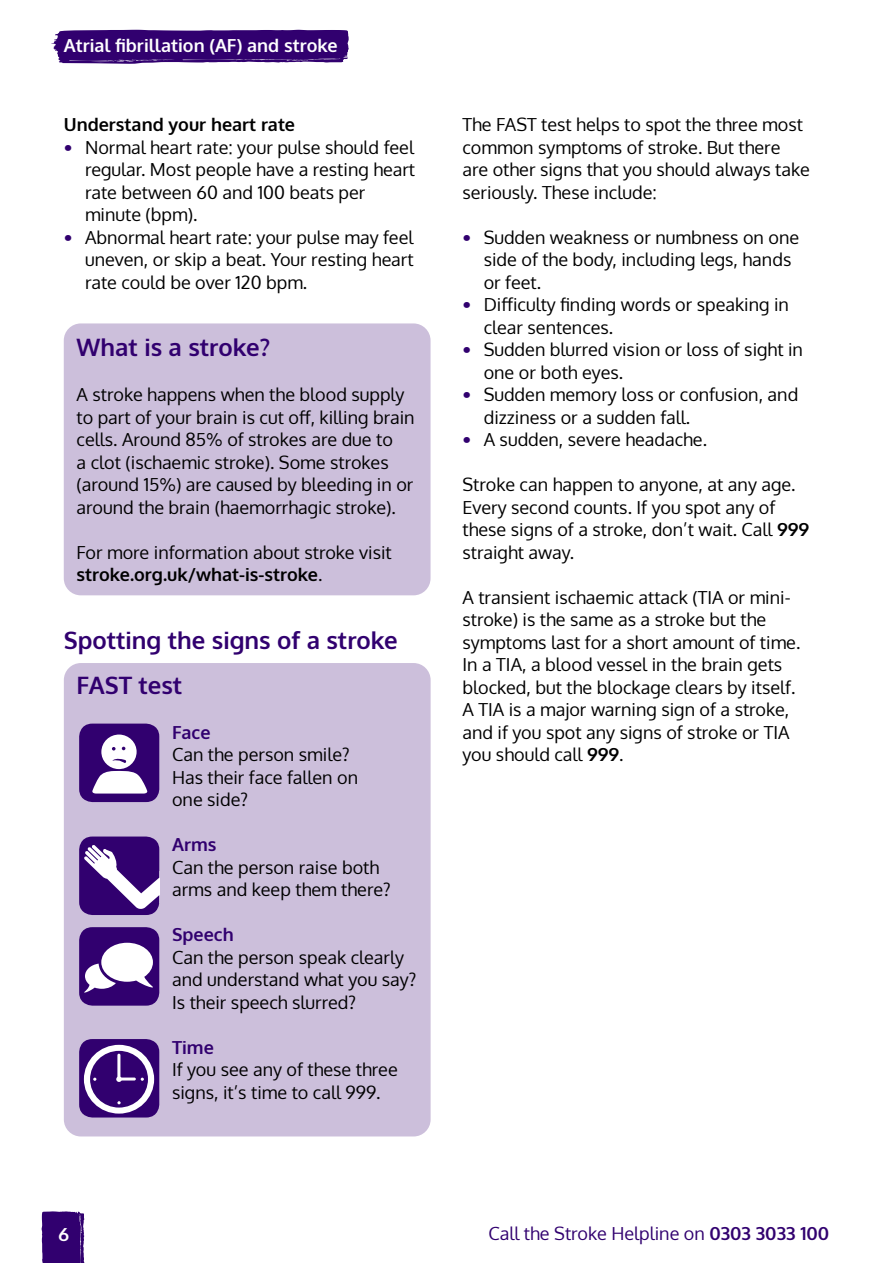
<style>
.page{position:relative;width:893px;height:1263px;background:#fff}
.page>*{position:absolute;margin:0;border:0;box-sizing:border-box;transform-origin:0 0}
.t1{font:700 24px "Oxygen";color:#31006f}
.t2{font:18px/22.5px "Oxygen";color:#000}
.t3{font:18px "Oxygen";color:#31006f}
.t4{font:700 18px "Oxygen";color:#fff}
.t5{font:700 18px "Oxygen";color:#000}
.t6{font:700 18px "Oxygen";color:#31006f}
.s1{font-weight:700;color:#31006f}
.s2{font-weight:700}
</style>
<div class="page">
<svg style="left:51px;top:30px;width:298px;height:34px;background:#42157b"></svg>
<svg style="left:42px;top:1211px;width:43px;height:52px;background:#3d0f77"></svg>
<div style="left:64px;top:323px;width:367px;height:272px;background:#ccbfdb;border-radius:17px"></div>
<div style="left:64px;top:663px;width:367px;height:473px;background:#ccbfdb;border-radius:17px"></div>
<svg style="left:79px;top:836px;width:80px;height:79px;background:#654093"></svg>
<div style="left:79px;top:724px;width:80px;height:78px;background:#31006f;border-radius:13px"></div>
<svg style="left:92px;top:771px;width:56px;height:22px"></svg>
<div style="left:101px;top:734px;width:36px;height:35px;background:#fff;border-radius:50%"></div>
<svg style="left:112px;top:758px;width:15px;height:5px"></svg>
<svg style="left:112px;top:747px;width:4px;height:3px"></svg>
<div style="left:79px;top:927px;width:80px;height:79px;background:#31006f;border-radius:13px"></div>
<svg style="left:84px;top:943px;width:69px;height:50px"></svg>
<div style="left:79px;top:1039px;width:80px;height:78px;background:#31006f;border-radius:13px"></div>
<div style="left:84px;top:1045px;width:70px;height:68px;background:#fff;border-radius:50%"></div>
<div style="left:90px;top:1051px;width:58px;height:56px;background:#31006f;border-radius:50%"></div>
<svg style="left:93px;top:1054px;width:51px;height:50px"></svg>
<p class="t4" style="left:64px;top:34px;width:275px">Atrial fibrillation (AF) and stroke</p>
<p class="t5" style="left:64px;top:113px;width:233px">Understand your heart rate</p>
<p class="t2" style="left:85px;top:136px;width:332px;text-indent:-21px"><span class="s1">•</span> Normal heart rate: your pulse should feel regular. Most people have a resting heart rate between 60 and 100 beats per minute (bpm).</p>
<p class="t2" style="left:85px;top:226px;width:330px;text-align:justify;text-indent:-21px"><span class="s1">•</span> Abnormal heart rate: your pulse may feel uneven, or skip a beat. Your resting heart rate could be over 120 bpm.</p>
<h1 class="t1" style="left:77px;top:333px;width:195px">What is a stroke?</h1>
<p class="t2" style="left:77px;top:384px;width:340px">A stroke happens when the blood supply to part of your brain is cut off, killing brain cells. Around 85% of strokes are due to<br>a clot (ischaemic stroke). Some strokes (around 15%) are caused by bleeding in or around the brain (haemorrhagic stroke).</p>
<p class="t2" style="left:77px;top:541px;width:317px">For more information about stroke visit <span class="s2">stroke.org.uk/what-is-stroke</span>.</p>
<h1 class="t1" style="left:64px;top:625px;width:335px">Spotting the signs of a stroke</h1>
<h1 class="t1" style="left:77px;top:670px;width:107px">FAST test</h1>
<p class="t6" style="left:172px;top:721px;width:40px">Face</p>
<p class="t2" style="left:172px;top:744px;width:188px">Can the person smile?<br>Has their face fallen on one side?</p>
<p class="t6" style="left:172px;top:833px;width:46px">Arms</p>
<p class="t2" style="left:172px;top:856px;width:220px">Can the person raise both arms and keep them there?</p>
<p class="t6" style="left:172px;top:923px;width:63px">Speech</p>
<p class="t2" style="left:172px;top:946px;width:246px">Can the person speak clearly and understand what you say?<br>Is their speech slurred?</p>
<p class="t6" style="left:172px;top:1036px;width:43px">Time</p>
<p class="t2" style="left:172px;top:1059px;width:227px">If you see any of these three signs, it’s time to call 999.</p>
<p class="t2" style="left:462px;top:114px;width:349px">The FAST test helps to spot the three most common symptoms of stroke. But there are other signs that you should always take seriously. These include:</p>
<p class="t2" style="left:484px;top:226px;width:317px;text-indent:-21px"><span class="s1">•</span> Sudden weakness or numbness on one side of the body, including legs, hands or feet.</p>
<p class="t2" style="left:484px;top:294px;width:307px;text-indent:-21px"><span class="s1">•</span> Difficulty finding words or speaking in clear sentences.</p>
<p class="t2" style="left:484px;top:339px;width:321px;text-indent:-21px"><span class="s1">•</span> Sudden blurred vision or loss of sight in one or both eyes.</p>
<p class="t2" style="left:484px;top:384px;width:316px;text-indent:-21px"><span class="s1">•</span> Sudden memory loss or confusion, and dizziness or a sudden fall.</p>
<p class="t2" style="left:462px;top:429px;width:246px"><span class="s1">•</span> A sudden, severe headache.</p>
<p class="t2" style="left:462px;top:474px;width:348px">Stroke can happen to anyone, at any age.<br>Every second counts. If you spot any of these signs of a stroke, don’t wait. Call <span class="s2">999 </span>straight away.</p>
<p class="t2" style="left:462px;top:586px;width:339px">A transient ischaemic attack (TIA or mini&shy;stroke) is the same as a stroke but the symptoms last for a short amount of time.<br>In a TIA, a blood vessel in the brain gets blocked, but the blockage clears by itself.<br>A TIA is a major warning sign of a stroke, and if you spot any signs of stroke or TIA you should call <span class="s2">999</span>.</p>
<p class="t4" style="left:59px;top:1223px;width:12px">6</p>
<p class="t3" style="left:488px;top:1221px;width:342px">Call the Stroke Helpline on <span class="s2">0303 3033 100</span></p>
</div>
